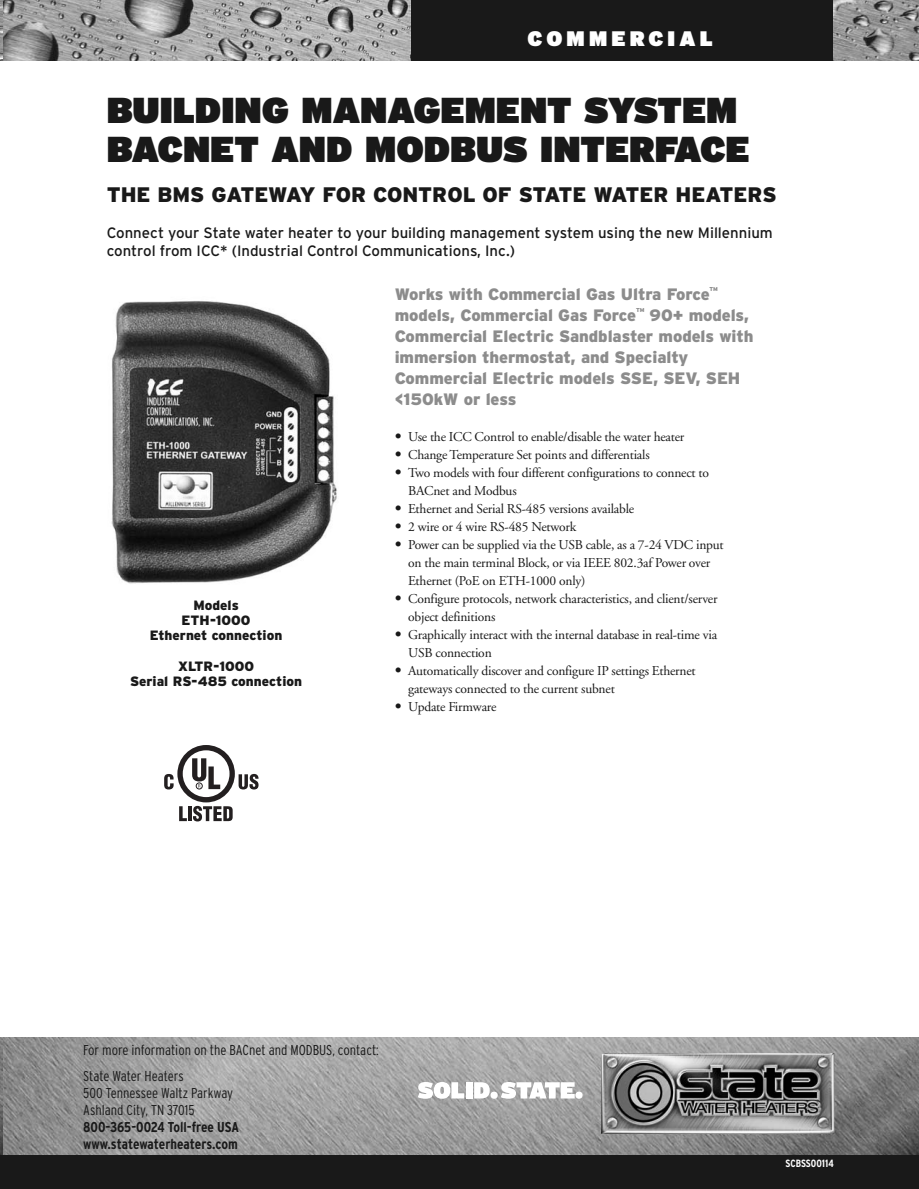
<style>
.page{position:relative;width:919px;height:1189px;background:#fff}
.page>*{position:absolute;margin:0;border:0;box-sizing:border-box;transform-origin:0 0}
.t1{font:900 36px/39px "Interstate";color:#191919}
.t2{font:900 21px "Interstate";color:#191919}
.t3{font:900 21px "Interstate";letter-spacing:.2em;color:#fff}
.t4{font:900 16.5px/21px "Interstate";letter-spacing:-.005em;color:#8c8c8c}
.t5{font:15px/18px "Interstate";color:#191919}
.t6{font:300 condensed 14.25px/26.1px "Interstate";color:#191919}
.t7{font:700 condensed 14.25px/17.1px "Interstate";color:#191919}
.t8{font:13.5px/18px "Adobe Garamond";letter-spacing:-.015em;color:#191919}
.t9{font:900 13.5px/15px "Interstate";color:#191919;text-align:center}
.t10{font:700 condensed 10.5px "Interstate";color:#fff}
.s1{font-size:18px}
</style>
<div class="page">
<img style="left:111px;top:301px;width:226px;height:264px">
<img style="left:0;top:0;width:918px;height:61px">
<img style="left:0;top:1037px;width:918px;height:117px">
<div style="left:411px;top:0;width:421px;height:61px;background:#191919"></div>
<div style="left:2px;top:1154px;width:916px;height:34px;background:#191919"></div>
<img style="left:600px;top:1052px;width:234px;height:81px">
<svg style="left:417px;top:1081px;width:47px;height:17px"></svg>
<div style="left:465px;top:1081px;width:7px;height:17px;background:#fff"></div>
<svg style="left:474px;top:1081px;width:15px;height:17px"></svg>
<div style="left:490px;top:1091px;width:7px;height:7px;background:#fff;border-radius:50%"></div>
<svg style="left:500px;top:1081px;width:74px;height:17px"></svg>
<div style="left:575px;top:1091px;width:7px;height:7px;background:#fff;border-radius:50%"></div>
<div style="left:0;top:1154px;width:6px;height:34px;background:#191919"></div>
<svg style="left:179px;top:806px;width:8px;height:15px"></svg>
<hr style="left:188px;top:806px;width:4px;height:15px;background:#231f20">
<svg style="left:193px;top:805px;width:39px;height:16px"></svg>
<svg style="left:238px;top:773px;width:20px;height:16px"></svg>
<svg style="left:177px;top:744px;width:58px;height:58px"></svg>
<div style="left:183px;top:750px;width:46px;height:47px;background:#fff;border-radius:50%"></div>
<svg style="left:192px;top:758px;width:28px;height:31px"></svg>
<div style="left:196px;top:782px;width:6px;height:7px;border:1px solid #231f20;border-radius:50%"></div>
<svg style="left:164px;top:774px;width:9px;height:15px"></svg>
<h2 class="t3" style="left:527px;top:27px;width:187px">COMMERCIAL</h2>
<h1 class="t1" style="left:107px;top:91px;width:644px">BUILDING MANAGEMENT SYSTEM<br>BACNET AND MODBUS INTERFACE</h1>
<h2 class="t2" style="left:107px;top:182px;width:671px">THE BMS GATEWAY FOR CONTROL OF STATE WATER HEATERS</h2>
<p class="t5" style="left:107px;top:224px;width:667px">Connect your State water heater to your building management system using the new Millennium control from ICC* (Industrial Control Communications, Inc.)</p>
<p class="t9" style="left:150px;top:598px;width:134px">Models<br>ETH-1000<br>Ethernet connection</p>
<p class="t9" style="left:130px;top:658px;width:173px">XLTR-1000<br>Serial RS-485 connection</p>
<p class="t4" style="left:394px;top:283px;width:360px">Works with Commercial Gas Ultra Force<sup>™ </sup>models, Commercial Gas Force<sup>™</sup> 90+ models, Commercial Electric Sandblaster models with immersion thermostat, and Specialty Commercial Electric models SSE, SEV, SEH &lt;150kW or less</p>
<p class="t8" style="left:394px;top:428px;width:291px"><span class="s1">•</span> Use the ICC Control to enable/disable the water heater</p>
<p class="t8" style="left:394px;top:446px;width:256px"><span class="s1">•</span> Change Temperature Set points and differentials</p>
<p class="t8" style="left:408px;top:464px;width:302px;text-indent:-14px"><span class="s1">•</span> Two models with four different configurations to connect to<br>BACnet and Modbus</p>
<p class="t8" style="left:394px;top:500px;width:241px"><span class="s1">•</span> Ethernet and Serial RS-485 versions available</p>
<p class="t8" style="left:394px;top:518px;width:183px"><span class="s1">•</span> 2 wire or 4 wire RS-485 Network</p>
<p class="t8" style="left:408px;top:536px;width:317px;text-indent:-14px"><span class="s1">•</span> Power can be supplied via the USB cable, as a 7-24 VDC input on the main terminal Block, or via IEEE 802.3af Power over<br>Ethernet (PoE on ETH-1000 only)</p>
<p class="t8" style="left:408px;top:590px;width:311px;text-indent:-14px"><span class="s1">•</span> Configure protocols, network characteristics, and client/server object definitions</p>
<p class="t8" style="left:408px;top:626px;width:310px;text-indent:-14px"><span class="s1">•</span> Graphically interact with the internal database in real-time via<br>USB connection</p>
<p class="t8" style="left:408px;top:662px;width:289px;text-indent:-14px"><span class="s1">•</span> Automatically discover and configure IP settings Ethernet gateways connected to the current subnet</p>
<p class="t8" style="left:394px;top:698px;width:103px"><span class="s1">•</span> Update Firmware</p>
<p class="t6" style="left:83px;top:1036px;width:297px">For more information on the BACnet and MODBUS, contact:<br>State Water Heaters</p>
<p class="t6" style="left:83px;top:1084px;width:151px;line-height:17.1px">500 Tennessee Waltz Parkway<br>Ashland City, TN 37015</p>
<p class="t7" style="left:83px;top:1118px;width:157px">800-365-0024 Toll-free USA www.statewaterheaters.com</p>
<p class="t10" style="left:785px;top:1157px;width:50px">SCBSS00114</p>
</div>
